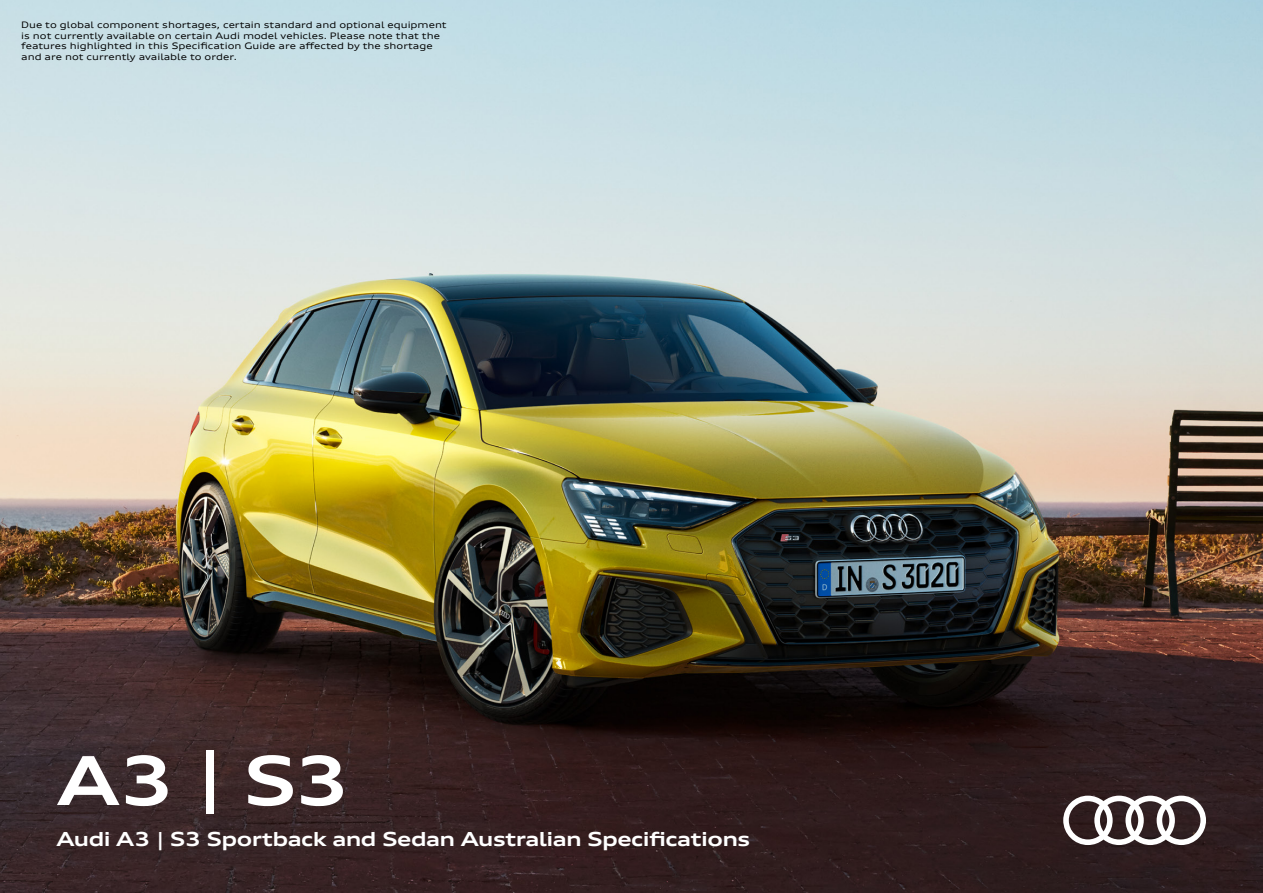
<style>
.page{position:relative;width:1263px;height:893px;background:#fff}
.page>*{position:absolute;margin:0;border:0;box-sizing:border-box;transform-origin:0 0}
.t1{font:700 expanded 67.5px "Audi Type";color:#fff}
.t2{font:700 expanded 19.5px "Audi Type";letter-spacing:-.03em;color:#fff}
.t3{font:expanded 9px/10.8px "Audi Type";color:#000}
</style>
<div class="page">
<img style="left:0;top:0;width:1263px;height:893px">
<svg style="left:1063px;top:796px;width:143px;height:49px"></svg>
<p class="t3" style="left:21px;top:19px;width:427px">Due to global component shortages, certain standard and optional equipment is not currently available on certain Audi model vehicles. Please note that the features highlighted in this Specification Guide are affected by the shortage and are not currently available to order.</p>
<h1 class="t1" style="left:57px;top:739px;width:295px">A3 | S3</h1>
<h2 class="t2" style="left:57px;top:826px;width:695px">Audi A3 | S3 Sportback and Sedan Australian Specifications</h2>
</div>
